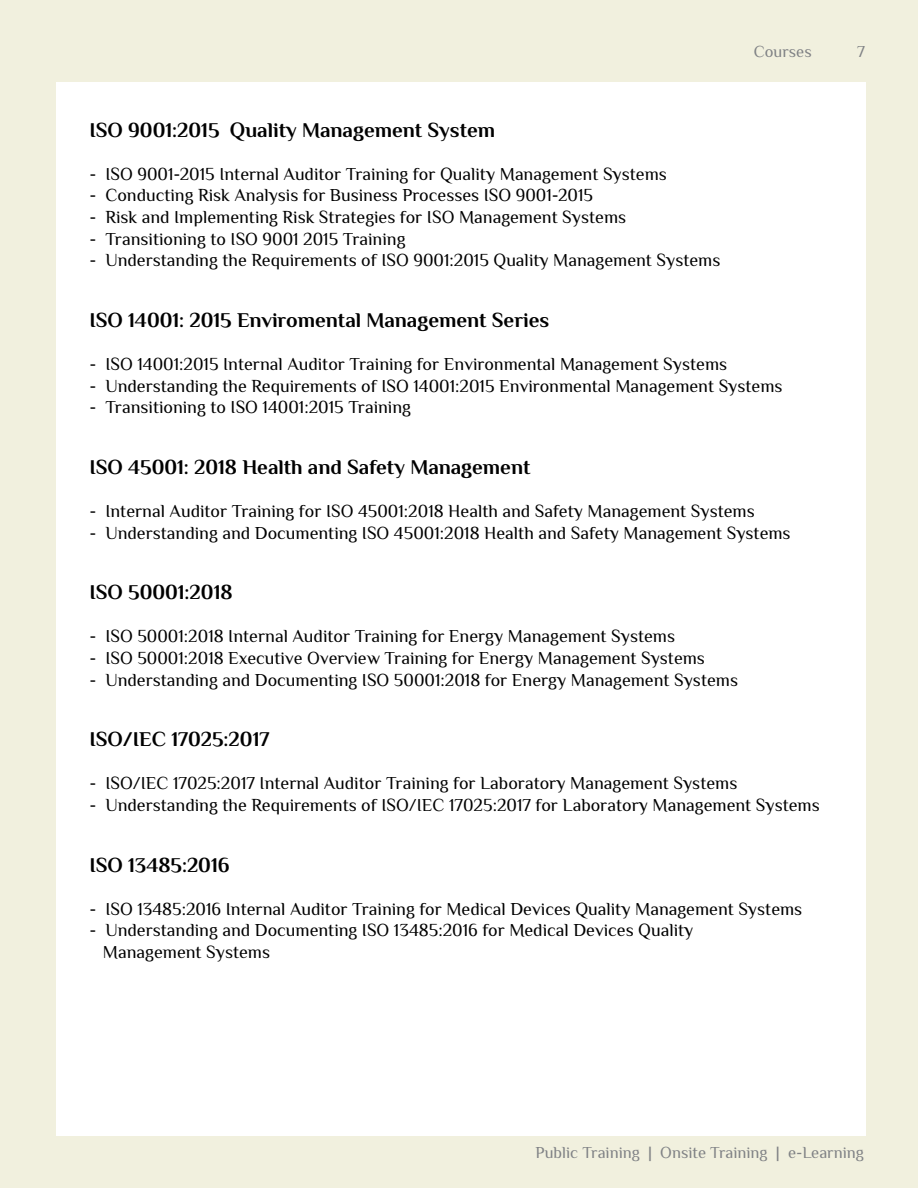
<style>
.page{position:relative;width:918px;height:1188px;background:#f1f0de}
.page>*{position:absolute;margin:0;border:0;box-sizing:border-box;transform-origin:0 0}
.t1{font:700 21px "El Messiri";color:#000}
.t2{font:18px/21.6px "El Messiri";color:#000}
.t3{font:16.5px "El Messiri";color:#808285}
</style>
<div class="page">
<div style="left:56px;top:82px;width:810px;height:1054px;background:#fff"></div>
<p class="t1" style="left:89px;top:117px;width:407px">ISO 9001:2015 Quality Management System</p>
<p class="t2" style="left:89px;top:164px;width:579px">- ISO 9001-2015 Internal Auditor Training for Quality Management Systems</p>
<p class="t2" style="left:89px;top:186px;width:505px">- Conducting Risk Analysis for Business Processes ISO 9001-2015</p>
<p class="t2" style="left:89px;top:207px;width:538px">- Risk and Implementing Risk Strategies for ISO Management Systems</p>
<p class="t2" style="left:89px;top:229px;width:318px">- Transitioning to ISO 9001 2015 Training</p>
<p class="t2" style="left:89px;top:250px;width:633px">- Understanding the Requirements of ISO 9001:2015 Quality Management Systems</p>
<p class="t3" style="left:754px;top:40px;width:59px">Courses</p>
<p class="t3" style="left:857px;top:40px;width:9px">7</p>
<p class="t1" style="left:89px;top:307px;width:461px">ISO 14001: 2015 Enviromental Management Series</p>
<p class="t2" style="left:89px;top:354px;width:639px">- ISO 14001:2015 Internal Auditor Training for Environmental Management Systems</p>
<p class="t2" style="left:89px;top:376px;width:695px">- Understanding the Requirements of ISO 14001:2015 Environmental Management Systems</p>
<p class="t2" style="left:89px;top:397px;width:323px">- Transitioning to ISO 14001:2015 Training</p>
<p class="t1" style="left:89px;top:454px;width:443px">ISO 45001: 2018 Health and Safety Management</p>
<p class="t2" style="left:89px;top:501px;width:667px">- Internal Auditor Training for ISO 45001:2018 Health and Safety Management Systems</p>
<p class="t2" style="left:89px;top:523px;width:703px">- Understanding and Documenting ISO 45001:2018 Health and Safety Management Systems</p>
<p class="t1" style="left:89px;top:580px;width:145px">ISO 50001:2018</p>
<p class="t2" style="left:89px;top:627px;width:587px">- ISO 50001:2018 Internal Auditor Training for Energy Management Systems</p>
<p class="t2" style="left:89px;top:648px;width:617px">- ISO 50001:2018 Executive Overview Training for Energy Management Systems</p>
<p class="t2" style="left:89px;top:670px;width:650px">- Understanding and Documenting ISO 50001:2018 for Energy Management Systems</p>
<p class="t1" style="left:89px;top:727px;width:182px">ISO/IEC 17025:2017</p>
<p class="t2" style="left:89px;top:774px;width:649px">- ISO/IEC 17025:2017 Internal Auditor Training for Laboratory Management Systems</p>
<p class="t2" style="left:89px;top:795px;width:732px">- Understanding the Requirements of ISO/IEC 17025:2017 for Laboratory Management Systems</p>
<p class="t1" style="left:89px;top:852px;width:142px">ISO 13485:2016</p>
<p class="t2" style="left:89px;top:899px;width:714px">- ISO 13485:2016 Internal Auditor Training for Medical Devices Quality Management Systems</p>
<p class="t2" style="left:103px;top:921px;width:592px;text-indent:-14px">- Understanding and Documenting ISO 13485:2016 for Medical Devices Quality<br>Management Systems</p>
<p class="t3" style="left:536px;top:1142px;width:330px">Public Training | Onsite Training | e-Learning</p>
</div>
